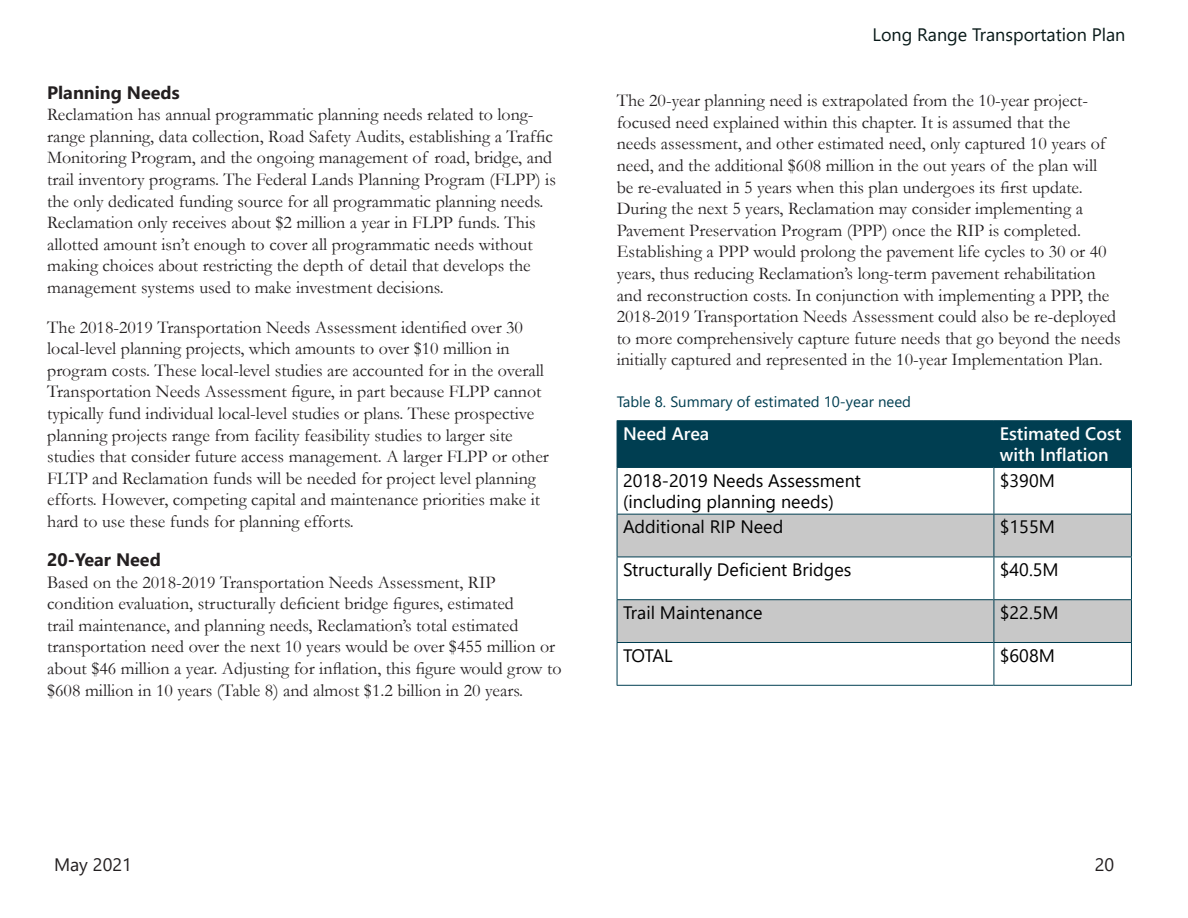
<style>
.page{position:relative;width:1188px;height:918px;background:#fff}
.page>*{position:absolute;margin:0;border:0;box-sizing:border-box;transform-origin:0 0}
.BodyText{font:18px/21.6px "Garamond";color:#231f20}
.FlavorOfTheMonth{font:18px "Segoe UI";color:#000}
.InATable{font:18px "Segoe UI";color:#000}
.FlavorOfTheMonth-2{font:600 18px/21.6px "Segoe UI";color:#fff}
.t1{font:18px "Segoe UI";color:#081918}
.Heading_3{font:700 18px "Segoe UI";color:#231f20}
.t2{font:18px "Segoe UI";color:#231f20}
.SubSub{font:15px "Segoe UI";color:#003e51}
</style>
<div class="page">
<div style="left:618px;top:421px;width:513px;height:46px;background:#003e51"></div>
<svg style="left:618px;top:515px;width:513px;height:127px;fill:#c8c8c8"></svg>
<hr style="left:617px;top:468px;width:1px;height:46px;background:#003e51">
<hr style="left:617px;top:514px;width:377px;height:1px;background:#003e51">
<hr style="left:617px;top:515px;width:1px;height:42px;background:#003e51">
<hr style="left:994px;top:514px;width:137px;height:1px;background:#003e51">
<hr style="left:617px;top:557px;width:377px;height:1px;background:#003e51">
<hr style="left:617px;top:557px;width:1px;height:42px;background:#003e51">
<hr style="left:617px;top:599px;width:377px;height:1px;background:#003e51">
<hr style="left:617px;top:600px;width:1px;height:42px;background:#003e51">
<hr style="left:617px;top:642px;width:377px;height:1px;background:#003e51">
<hr style="left:617px;top:643px;width:1px;height:42px;background:#003e51">
<hr style="left:617px;top:685px;width:377px;height:1px;background:#003e51">
<hr style="left:994px;top:468px;width:1px;height:46px;background:#003e51">
<hr style="left:1131px;top:468px;width:1px;height:46px;background:#003e51">
<hr style="left:994px;top:515px;width:1px;height:42px;background:#003e51">
<hr style="left:1131px;top:514px;width:1px;height:43px;background:#003e51">
<hr style="left:994px;top:557px;width:138px;height:1px;background:#003e51">
<hr style="left:994px;top:557px;width:1px;height:42px;background:#003e51">
<hr style="left:1131px;top:557px;width:1px;height:42px;background:#003e51">
<hr style="left:994px;top:599px;width:138px;height:1px;background:#003e51">
<hr style="left:994px;top:600px;width:1px;height:42px;background:#003e51">
<hr style="left:1131px;top:600px;width:1px;height:42px;background:#003e51">
<hr style="left:994px;top:642px;width:138px;height:1px;background:#003e51">
<hr style="left:994px;top:643px;width:1px;height:42px;background:#003e51">
<hr style="left:1131px;top:643px;width:1px;height:42px;background:#003e51">
<hr style="left:994px;top:685px;width:138px;height:1px;background:#003e51">
<hr style="left:617px;top:420px;width:377px;height:1px;background:#003e51">
<hr style="left:617px;top:421px;width:1px;height:46px;background:#003e51">
<hr style="left:994px;top:420px;width:138px;height:1px;background:#003e51">
<hr style="left:617px;top:467px;width:377px;height:1px;background:#003e51">
<hr style="left:994px;top:421px;width:1px;height:46px;background:#003e51">
<hr style="left:1131px;top:421px;width:1px;height:46px;background:#003e51">
<hr style="left:994px;top:467px;width:138px;height:1px;background:#003e51">
<p class="Heading_3" style="left:47px;top:75px;width:134px">Planning Needs</p>
<p class="BodyText" style="left:47px;top:103px;width:510px">Reclamation has annual programmatic planning needs related to long&shy;range planning, data collection, Road Safety Audits, establishing a Traffic Monitoring Program, and the ongoing management of road, bridge, and trail inventory programs. The Federal Lands Planning Program (FLPP) is the only dedicated funding source for all programmatic planning needs.<br>Reclamation only receives about $2 million a year in FLPP funds. This allotted amount isn’t enough to cover all programmatic needs without making choices about restricting the depth of detail that develops the management systems used to make investment decisions.</p>
<p class="BodyText" style="left:47px;top:316px;width:503px">The 2018-2019 Transportation Needs Assessment identified over 30 local-level planning projects, which amounts to over $10 million in program costs. These local-level studies are accounted for in the overall Transportation Needs Assessment figure, in part because FLPP cannot typically fund individual local-level studies or plans. These prospective planning projects range from facility feasibility studies to larger site studies that consider future access management. A larger FLPP or other FLTP and Reclamation funds will be needed for project level planning efforts. However, competing capital and maintenance priorities make it hard to use these funds for planning efforts.</p>
<p class="Heading_3" style="left:47px;top:543px;width:115px">20-Year Need</p>
<p class="BodyText" style="left:47px;top:571px;width:516px">Based on the 2018-2019 Transportation Needs Assessment, RIP condition evaluation, structurally deficient bridge figures, estimated<br>trail maintenance, and planning needs, Reclamation’s total estimated transportation need over the next 10 years would be over $455 million or about $46 million a year. Adjusting for inflation, this figure would grow to $608 million in 10 years (Table 8) and almost $1.2 billion in 20 years.</p>
<p class="t1" style="left:873px;top:18px;width:254px">Long Range Transportation Plan</p>
<p class="BodyText" style="left:617px;top:89px;width:505px">The 20-year planning need is extrapolated from the 10-year project&shy;focused need explained within this chapter. It is assumed that the<br>needs assessment, and other estimated need, only captured 10 years of need, and the additional $608 million in the out years of the plan will<br>be re-evaluated in 5 years when this plan undergoes its first update.<br>During the next 5 years, Reclamation may consider implementing a Pavement Preservation Program (PPP) once the RIP is completed.<br>Establishing a PPP would prolong the pavement life cycles to 30 or 40 years, thus reducing Reclamation’s long-term pavement rehabilitation and reconstruction costs. In conjunction with implementing a PPP, the 2018-2019 Transportation Needs Assessment could also be re-deployed to more comprehensively capture future needs that go beyond the needs initially captured and represented in the 10-year Implementation Plan.</p>
<p class="SubSub" style="left:617px;top:388px;width:296px">Table 8. Summary of estimated 10-year need</p>
<p class="FlavorOfTheMonth-2" style="left:623px;top:421px;width:88px">Need Area</p>
<p class="FlavorOfTheMonth-2" style="left:1000px;top:421px;width:123px">Estimated Cost with Inflation</p>
<p class="FlavorOfTheMonth" style="left:623px;top:463px;width:239px">2018-2019 Needs Assessment</p>
<p class="FlavorOfTheMonth" style="left:623px;top:485px;width:212px">(including planning needs)</p>
<p class="FlavorOfTheMonth" style="left:1000px;top:463px;width:56px">$390M</p>
<p class="InATable" style="left:623px;top:510px;width:162px">Additional RIP Need</p>
<p class="FlavorOfTheMonth" style="left:1000px;top:510px;width:56px">$155M</p>
<p class="InATable" style="left:623px;top:553px;width:230px">Structurally Deficient Bridges</p>
<p class="FlavorOfTheMonth" style="left:1000px;top:553px;width:60px">$40.5M</p>
<p class="InATable" style="left:623px;top:595px;width:141px">Trail Maintenance</p>
<p class="FlavorOfTheMonth" style="left:1000px;top:595px;width:60px">$22.5M</p>
<p class="InATable" style="left:623px;top:638px;width:51px">TOTAL</p>
<p class="FlavorOfTheMonth" style="left:1000px;top:638px;width:56px">$608M</p>
<p class="t2" style="left:54px;top:847px;width:79px">May 2021</p>
<p class="t2" style="left:1095px;top:847px;width:21px">20</p>
</div>
